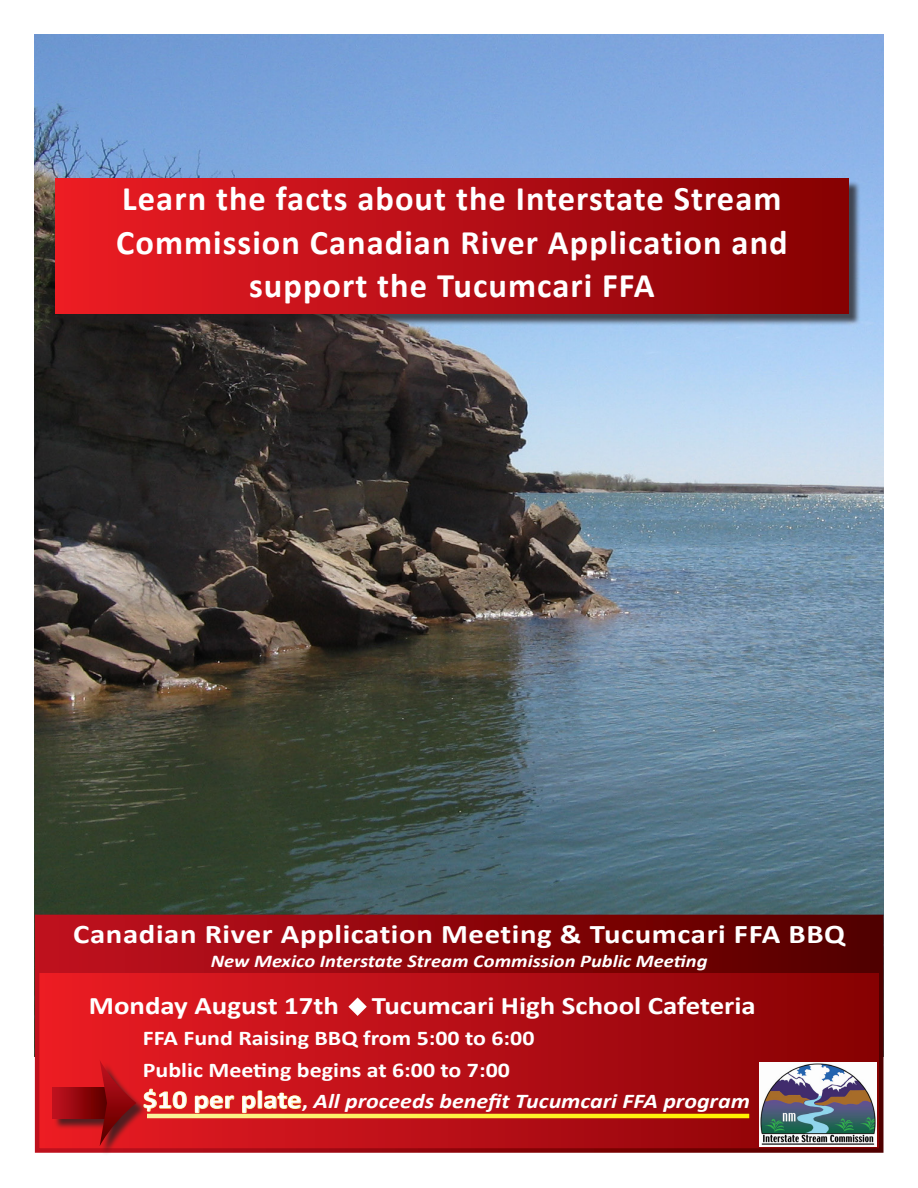
<style>
.page{position:relative;width:918px;height:1188px;background:#fff}
.page>*{position:absolute;margin:0;border:0;box-sizing:border-box;transform-origin:0 0}
.t1{font:700 34.5px/43.5px "Calibri";letter-spacing:.03em;color:#fff;text-align:center}
.t2{font:700 27px "Calibri";letter-spacing:.02em;color:#fff;scale:1.14 1}
.t3{font:700 25.35px "Calibri";color:#fff;scale:1.14 1}
.t4{font:700 21px "Calibri";color:#fff;scale:1.14 1}
.t5{font:italic 700 21px "Calibri";color:#fff;scale:1.14 1}
.t6{font:italic 700 18px "Calibri";color:#fff;scale:1.14 1}
.s1{font-style:normal;font-size:25.5px}
.s2{font-style:normal}
</style>
<div class="page">
<img style="left:35px;top:34px;width:849px;height:881px">
<div style="left:37px;top:917px;width:844px;height:233px;background:linear-gradient(to right,#eb1d26,#850104)"></div>
<div style="left:39px;top:919px;width:840px;height:53px;background:linear-gradient(to right,#c4101e,#530000)"></div>
<svg style="left:147px;top:1088px;width:40px;height:24px"></svg>
<svg style="left:195px;top:1095px;width:40px;height:18px"></svg>
<svg style="left:242px;top:1090px;width:60px;height:23px"></svg>
<div style="left:58px;top:181px;width:803px;height:145px;background:#231f20;opacity:.75"></div>
<div style="left:55px;top:178px;width:794px;height:136px;background:linear-gradient(to right,#eb1d26,#850104)"></div>
<svg style="left:348px;top:998px;width:19px;height:18px"></svg>
<div style="left:54px;top:1089px;width:67px;height:41px;background:#231f20;opacity:.75"></div>
<svg style="left:52px;top:1088px;width:48px;height:30px"></svg>
<div style="left:101px;top:1061px;width:46px;height:95px;background:#231f20;opacity:.75"></div>
<svg style="left:100px;top:1060px;width:36px;height:86px"></svg>
<img style="left:759px;top:1063px;width:118px;height:83px">
<svg style="left:147px;top:1114px;width:602px;height:4px"></svg>
<p class="t1" style="left:116px;top:177px;width:673px">Learn the facts about the Interstate Stream<br>Commission Canadian River Application and support the Tucumcari FFA</p>
<p class="t2" style="left:73px;top:917px;width:679px">Canadian River Application Meeting &amp; Tucumcari FFA BBQ</p>
<p class="t6" style="left:211px;top:949px;width:437px">New Mexico Interstate Stream Commission Public Meeting</p>
<p class="t3" style="left:89px;top:989px;width:221px">Monday August 17th</p>
<p class="t3" style="left:372px;top:989px;width:338px">Tucumcari High School Cafeteria</p>
<p class="t4" style="left:143px;top:1025px;width:345px">FFA Fund Raising BBQ from 5:00 to 6:00</p>
<p class="t4" style="left:143px;top:1056px;width:324px">Public Meeting begins at 6:00 to 7:00</p>
<p class="t5" style="left:143px;top:1088px;width:534px"><span class="s1">$10 per plate</span><span class="s2">,</span> All proceeds benefit Tucumcari FFA program</p>
</div>
